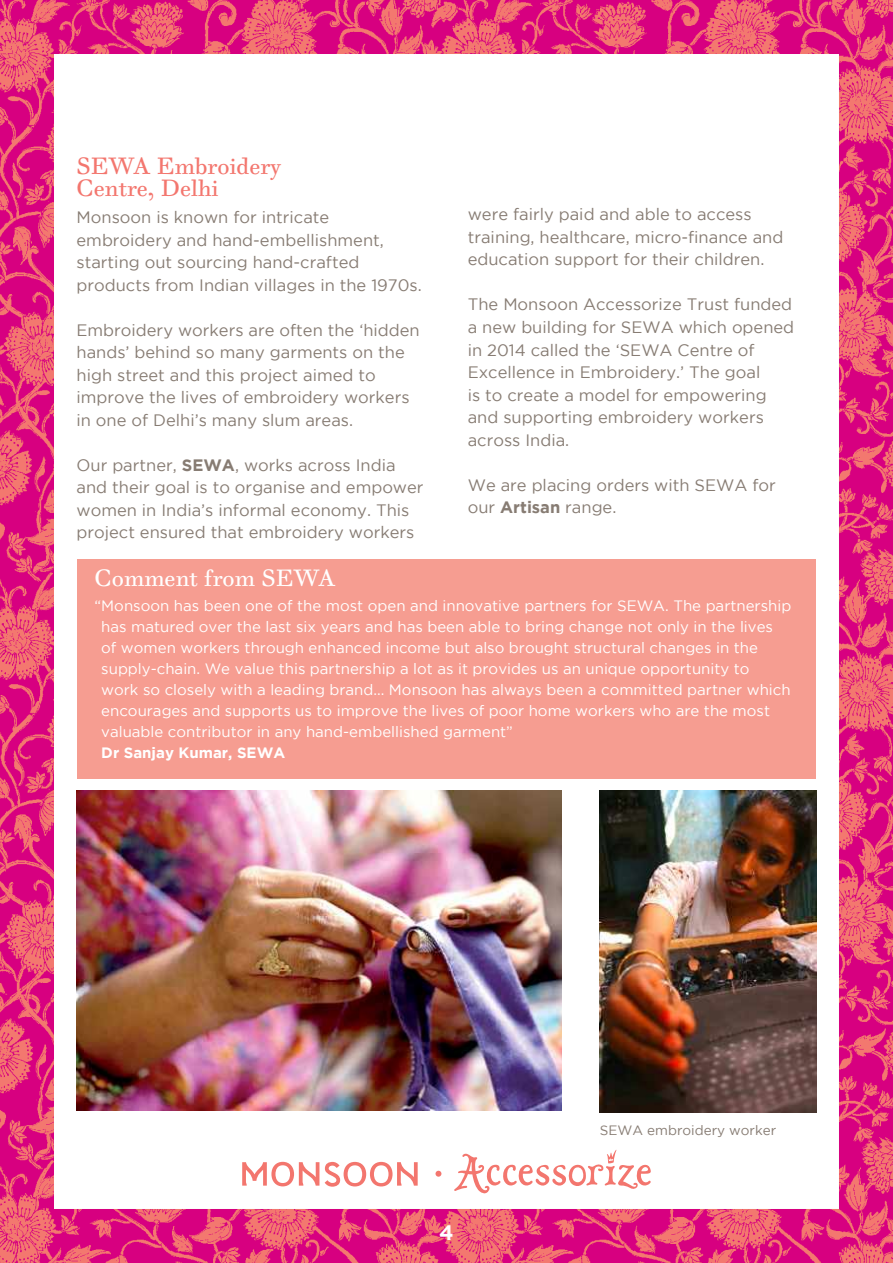
<style>
.page{position:relative;width:893px;height:1263px;background:#fff}
.page>*{position:absolute;margin:0;border:0;box-sizing:border-box;transform-origin:0 0}
.t1{font:22.5px/22.5px "Walbaum 10 Pro";color:#f3766e}
.t2{font:22.5px "Walbaum 10 Pro";color:#fff}
.t3{font:700 21px "Gotham";color:#fff}
.t4{font:16.5px/22.5px "Gotham";color:#877c73}
.t5{font:15px/21px "Gotham";color:#fff}
.t6{font:700 15px "Gotham";color:#fff}
.t7{font:13.5px "Gotham";color:#877c73}
.s1{font-weight:700}
</style>
<div class="page">
<img style="left:0;top:0;width:893px;height:1263px">
<div style="left:77px;top:559px;width:739px;height:219px;background:#f69d91"></div>
<img style="left:77px;top:791px;width:485px;height:320px">
<img style="left:600px;top:791px;width:216px;height:321px">
<h1 class="t1" style="left:77px;top:155px;width:206px">SEWA Embroidery<br>Centre, Delhi</h1>
<p class="t4" style="left:77px;top:206px;width:347px">Monsoon is known for intricate embroidery and hand-embellishment, starting out sourcing hand-crafted products from Indian villages in the 1970s.</p>
<p class="t4" style="left:77px;top:318px;width:345px">Embroidery workers are often the ‘hidden hands’ behind so many garments on the high street and this project aimed to improve the lives of embroidery workers in one of Delhi’s many slum areas.</p>
<p class="t4" style="left:77px;top:453px;width:349px">Our partner, <span class="s1">SEWA</span>, works across India and their goal is to organise and empower women in India’s informal economy. This project ensured that embroidery workers</p>
<p class="t4" style="left:468px;top:203px;width:317px">were fairly paid and able to access training, healthcare, micro-finance and education support for their children.</p>
<p class="t4" style="left:468px;top:293px;width:328px">The Monsoon Accessorize Trust funded a new building for SEWA which opened in 2014 called the ‘SEWA Centre of<br>Excellence in Embroidery.’ The goal<br>is to create a model for empowering and supporting embroidery workers across India.</p>
<p class="t4" style="left:468px;top:473px;width:310px">We are placing orders with SEWA for our <span class="s1">Artisan</span> range.</p>
<h1 class="t2" style="left:95px;top:563px;width:242px">Comment from SEWA</h1>
<p class="t5" style="left:101px;top:595px;width:691px;text-indent:-7px">“Monsoon has been one of the most open and innovative partners for SEWA. The partnership has matured over the last six years and has been able to bring change not only in the lives of women workers through enhanced income but also brought structural changes in the supply-chain. We value this partnership a lot as it provides us an unique opportunity to<br>work so closely with a leading brand... Monsoon has always been a committed partner which encourages and supports us to improve the lives of poor home workers who are the most valuable contributor in any hand-embellished garment”</p>
<p class="t6" style="left:101px;top:744px;width:186px">Dr Sanjay Kumar, SEWA</p>
<p class="t3" style="left:439px;top:1220px;width:16px">4</p>
<p class="t7" style="left:600px;top:1123px;width:178px">SEWA embroidery worker</p>
</div>
